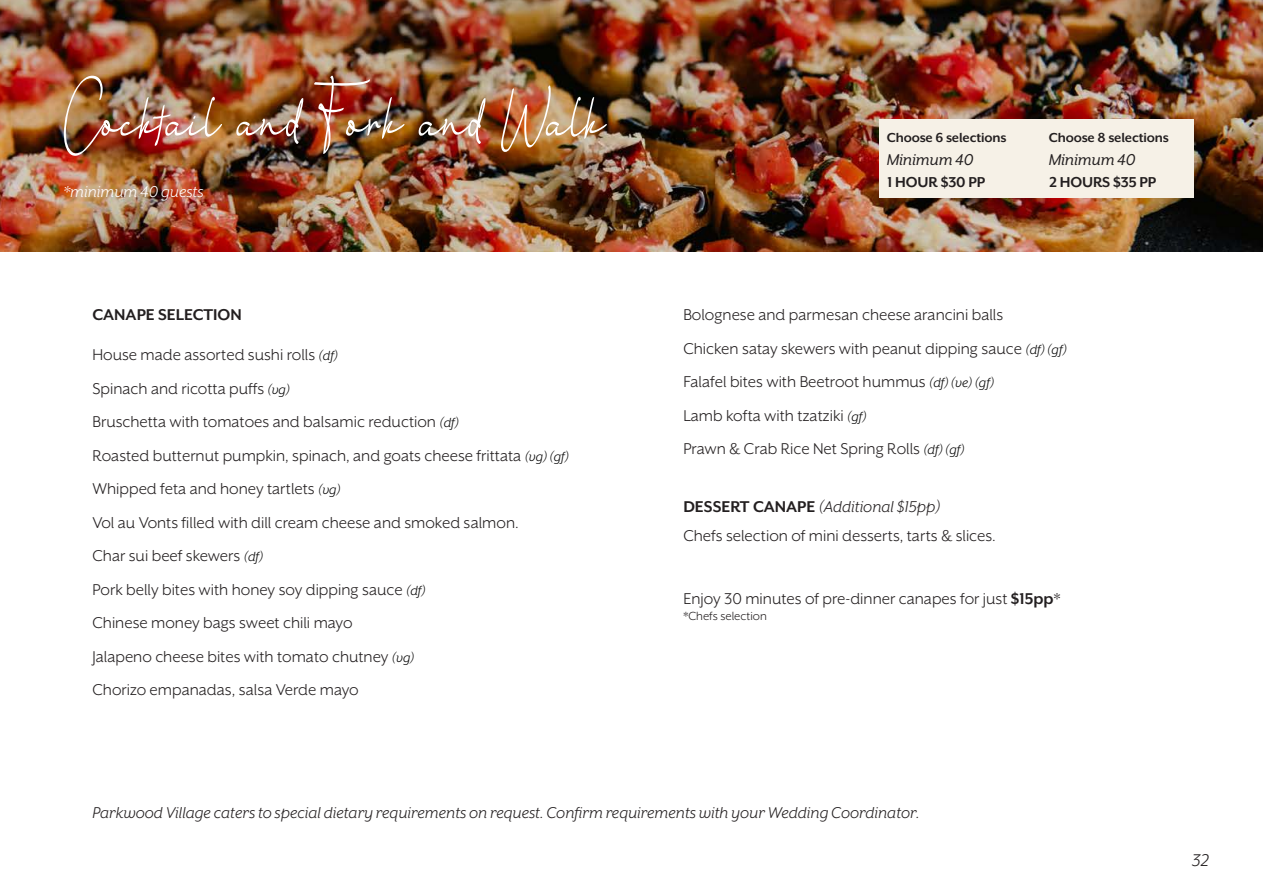
<style>
.page{position:relative;width:1263px;height:893px;background:#fff}
.page>*{position:absolute;margin:0;border:0;box-sizing:border-box;transform-origin:0 0}
.t1{font:75px "Little Queen Signature";color:#fff}
.t2{font:italic 19.5px "Mr Eaves XL San OT";color:#231f20}
.BODY{font:18px "Mr Eaves XL San OT";color:#231f20}
.BODY-2{font:italic 18px "Mr Eaves XL San OT";color:#231f20}
.BODY-3{font:italic 18px "Mr Eaves XL San OT";letter-spacing:-.01em;color:#231f20}
.t3{font:italic 18px "Mr Eaves XL San OT";color:#fff}
.t4{font:700 18px "Mr Eaves XL San OT";color:#231f20}
.BODY-4{font:700 16.5px "Mr Eaves XL San OT";letter-spacing:-.01em;color:#231f20}
.BODY-5{font:700 15px "Mr Eaves XL San OT";letter-spacing:-.01em;color:#231f20}
.BODY-6{font:13.5px "Mr Eaves XL San OT";color:#231f20}
.s1{font-style:italic;font-size:15px;color:#000}
.s2{font-weight:700;font-style:normal}
.s3{font-weight:700}
</style>
<div class="page">
<img style="left:1px;top:0;width:1262px;height:252px">
<img style="left:0;top:0;width:1px;height:252px">
<div style="left:879px;top:119px;width:314px;height:79px;background:#f6f1e7"></div>
<p class="t1" style="left:64px;top:66px;width:540px">Cocktail and Fork and Walk</p>
<p class="t3" style="left:64px;top:182px;width:141px">*minimum 40 guests</p>
<p class="t4" style="left:92px;top:304px;width:151px">CANAPE SELECTION</p>
<p class="BODY" style="left:92px;top:345px;width:247px">House made assorted sushi rolls <span class="s1">(df)</span></p>
<p class="BODY" style="left:92px;top:378px;width:199px">Spinach and ricotta puffs <span class="s1">(vg)</span></p>
<p class="BODY" style="left:92px;top:412px;width:368px">Bruschetta with tomatoes and balsamic reduction <span class="s1">(df)</span></p>
<p class="BODY" style="left:92px;top:446px;width:478px">Roasted butternut pumpkin, spinach, and goats cheese frittata <span class="s1">(vg) (gf)</span></p>
<p class="BODY" style="left:92px;top:479px;width:250px">Whipped feta and honey tartlets <span class="s1">(vg)</span></p>
<p class="BODY" style="left:92px;top:513px;width:428px">Vol au Vonts filled with dill cream cheese and smoked salmon.</p>
<p class="BODY" style="left:92px;top:546px;width:172px">Char sui beef skewers <span class="s1">(df)</span></p>
<p class="BODY" style="left:92px;top:580px;width:335px">Pork belly bites with honey soy dipping sauce <span class="s1">(df)</span></p>
<p class="BODY" style="left:92px;top:613px;width:262px">Chinese money bags sweet chili mayo</p>
<p class="BODY" style="left:92px;top:647px;width:323px">Jalapeno cheese bites with tomato chutney <span class="s1">(vg)</span></p>
<p class="BODY" style="left:92px;top:680px;width:268px">Chorizo empanadas, salsa Verde mayo</p>
<p class="BODY-5" style="left:887px;top:129px;width:121px">Choose 6 selections</p>
<p class="BODY-5" style="left:1049px;top:129px;width:122px">Choose 8 selections</p>
<p class="BODY-4" style="left:887px;top:173px;width:99px">1 HOUR $30 PP</p>
<p class="BODY-4" style="left:1049px;top:173px;width:108px">2 HOURS $35 PP</p>
<p class="BODY-3" style="left:887px;top:149px;width:88px">Minimum 40</p>
<p class="BODY-3" style="left:1049px;top:149px;width:88px">Minimum 40</p>
<p class="BODY" style="left:683px;top:305px;width:321px">Bolognese and parmesan cheese arancini balls</p>
<p class="BODY" style="left:683px;top:339px;width:385px">Chicken satay skewers with peanut dipping sauce <span class="s1">(df) (gf)</span></p>
<p class="BODY" style="left:683px;top:372px;width:312px">Falafel bites with Beetroot hummus <span class="s1">(df) (ve) (gf)</span></p>
<p class="BODY" style="left:683px;top:406px;width:185px">Lamb kofta with tzatziki <span class="s1">(gf)</span></p>
<p class="BODY" style="left:683px;top:439px;width:283px">Prawn &amp; Crab Rice Net Spring Rolls <span class="s1">(df) (gf)</span></p>
<p class="BODY-2" style="left:683px;top:497px;width:259px"><span class="s2">DESSERT CANAPE</span> (Additional $15pp)</p>
<p class="BODY" style="left:683px;top:526px;width:314px">Chefs selection of mini desserts, tarts &amp; slices.</p>
<p class="BODY" style="left:683px;top:589px;width:379px">Enjoy 30 minutes of pre-dinner canapes for just <span class="s3">$15pp</span>*</p>
<p class="BODY-6" style="left:683px;top:609px;width:85px">*Chefs selection</p>
<p class="BODY-2" style="left:92px;top:803px;width:829px">Parkwood Village caters to special dietary requirements on request. Confirm requirements with your Wedding Coordinator.</p>
<p class="t2" style="left:1192px;top:850px;width:19px">32</p>
</div>
